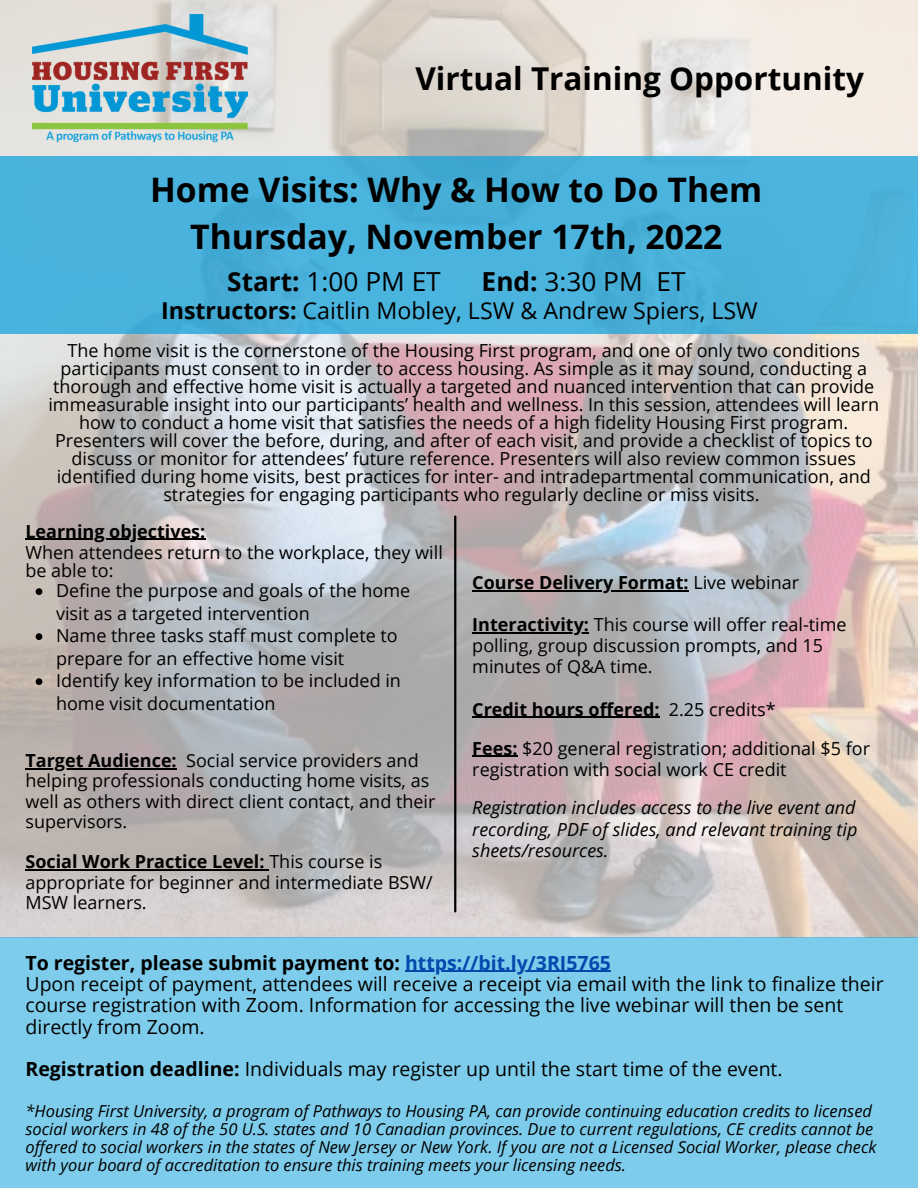
<style>
.page{position:relative;width:918px;height:1188px;background:#fff}
.page>*{position:absolute;margin:0;border:0;box-sizing:border-box;transform-origin:0 0}
.t1{font:700 33.75px/47.2px "Open Sans";color:#000;text-align:center}
.t2{font:700 31.5px "Open Sans";color:#000}
.t3{font:26.25px "Open Sans";color:#000}
.t4{font:23.25px "Open Sans";color:#000}
.t5{font:19.5px/21.3px "Open Sans";color:#000}
.t6{font:18px/18px "Open Sans";color:#000}
.t7{font:italic 18px/21.5px "Open Sans";color:#000;text-align:justify}
.t8{font:700 18px "Open Sans";color:#000}
.t9{font:italic 16.5px/18px "Open Sans";color:#000}
.s1{font-weight:700}
.s2{font-weight:400}
.s3{font-weight:700;color:#004aad}
</style>
<div class="page">
<img style="left:0;top:0;width:918px;height:937px">
<hr style="left:454px;top:517px;width:2px;height:394px;background:#000">
<img style="left:33px;top:14px;width:215px;height:128px">
<div style="left:0;top:156px;width:918px;height:178px;background:#49b3dd"></div>
<div style="left:0;top:937px;width:918px;height:251px;background:#7ecceb"></div>
<svg style="left:36px;top:588px;width:6px;height:7px"></svg>
<svg style="left:36px;top:633px;width:6px;height:7px"></svg>
<svg style="left:36px;top:678px;width:6px;height:7px"></svg>
<hr style="left:26px;top:539px;width:180px;height:1px;background:#000">
<hr style="left:26px;top:768px;width:151px;height:1px;background:#000">
<hr style="left:26px;top:870px;width:243px;height:1px;background:#000">
<hr style="left:472px;top:590px;width:217px;height:2px;background:#000">
<hr style="left:472px;top:632px;width:117px;height:2px;background:#000">
<hr style="left:472px;top:717px;width:188px;height:1px;background:#000">
<hr style="left:472px;top:756px;width:46px;height:1px;background:#000">
<hr style="left:405px;top:971px;width:206px;height:1px;background:#004aad">
<h2 class="t2" style="left:415px;top:56px;width:450px">Virtual Training Opportunity</h2>
<h1 class="t1" style="left:150px;top:165px;width:614px">Home Visits: Why &amp; How to Do Them<br>Thursday, November 17th, 2022</h1>
<h3 class="t3" style="left:227px;top:263px;width:215px"><span class="s1">Start:</span> 1:00 PM ET</h3>
<h3 class="t3" style="left:482px;top:263px;width:205px"><span class="s1">End:</span> 3:30 PM ET</h3>
<p class="t4" style="left:161px;top:294px;width:598px"><span class="s1">Instructors:</span> Caitlin Mobley, LSW &amp; Andrew Spiers, LSW</p>
<p class="t6" style="left:48px;top:341px;width:832px;text-align:center">The home visit is the cornerstone of the Housing First program, and one of only two conditions participants must consent to in order to access housing. As simple as it may sound, conducting a thorough and effective home visit is actually a targeted and nuanced intervention that can provide immeasurable insight into our participants’ health and wellness. In this session, attendees will learn how to conduct a home visit that satisfies the needs of a high fidelity Housing First program.<br>Presenters will cover the before, during, and after of each visit, and provide a checklist of topics to discuss or monitor for attendees’ future reference. Presenters will also review common issues identified during home visits, best practices for inter- and intradepartmental communication, and strategies for engaging participants who regularly decline or miss visits.</p>
<p class="t8" style="left:26px;top:518px;width:181px">Learning objectives:</p>
<p class="t6" style="left:26px;top:543px;width:419px">When attendees return to the workplace, they will be able to:</p>
<p class="t6" style="left:56px;top:579px;width:356px;line-height:22.5px">Define the purpose and goals of the home visit as a targeted intervention<br>Name three tasks staff must complete to prepare for an effective home visit Identify key information to be included in home visit documentation</p>
<p class="t6" style="left:26px;top:750px;width:411px;line-height:20.2px"><span class="s1">Target Audience:</span> Social service providers and helping professionals conducting home visits, as well as others with direct client contact, and their supervisors.</p>
<p class="t6" style="left:26px;top:851px;width:409px;line-height:20.2px"><span class="s1">Social Work Practice Level:</span> This course is appropriate for beginner and intermediate BSW/<br>MSW learners.</p>
<p class="t8" style="left:472px;top:570px;width:328px">Course Delivery Format: <span class="s2">Live webinar</span></p>
<p class="t6" style="left:472px;top:614px;width:376px;line-height:21px"><span class="s1">Interactivity:</span> This course will offer real-time polling, group discussion prompts, and 15 minutes of Q&amp;A time.</p>
<p class="t6" style="left:472px;top:689px;width:399px;line-height:39px"><span class="s1">Credit hours offered:</span> 2.25 credits*<br><span class="s1">Fees:</span> $20 general registration; additional $5 for</p>
<p class="t6" style="left:472px;top:760px;width:316px">registration with social work CE credit</p>
<p class="t7" style="left:472px;top:796px;width:387px">Registration includes access to the live event and recording, PDF of slides, and relevant training tip sheets/resources.</p>
<p class="t5" style="left:26px;top:951px;width:860px"><span class="s1">To register, please submit payment to:</span> <span class="s3">https://bit.ly/3RI5765<br></span>Upon receipt of payment, attendees will receive a receipt via email with the link to finalize their course registration with Zoom. Information for accessing the live webinar will then be sent directly from Zoom.</p>
<p class="t5" style="left:26px;top:1058px;width:759px"><span class="s1">Registration deadline:</span> Individuals may register up until the start time of the event.</p>
<p class="t9" style="left:26px;top:1102px;width:853px">*Housing First University, a program of Pathways to Housing PA, can provide continuing education credits to licensed social workers in 48 of the 50 U.S. states and 10 Canadian provinces. Due to current regulations, CE credits cannot be offered to social workers in the states of New Jersey or New York. If you are not a Licensed Social Worker, please check with your board of accreditation to ensure this training meets your licensing needs.</p>
</div>
